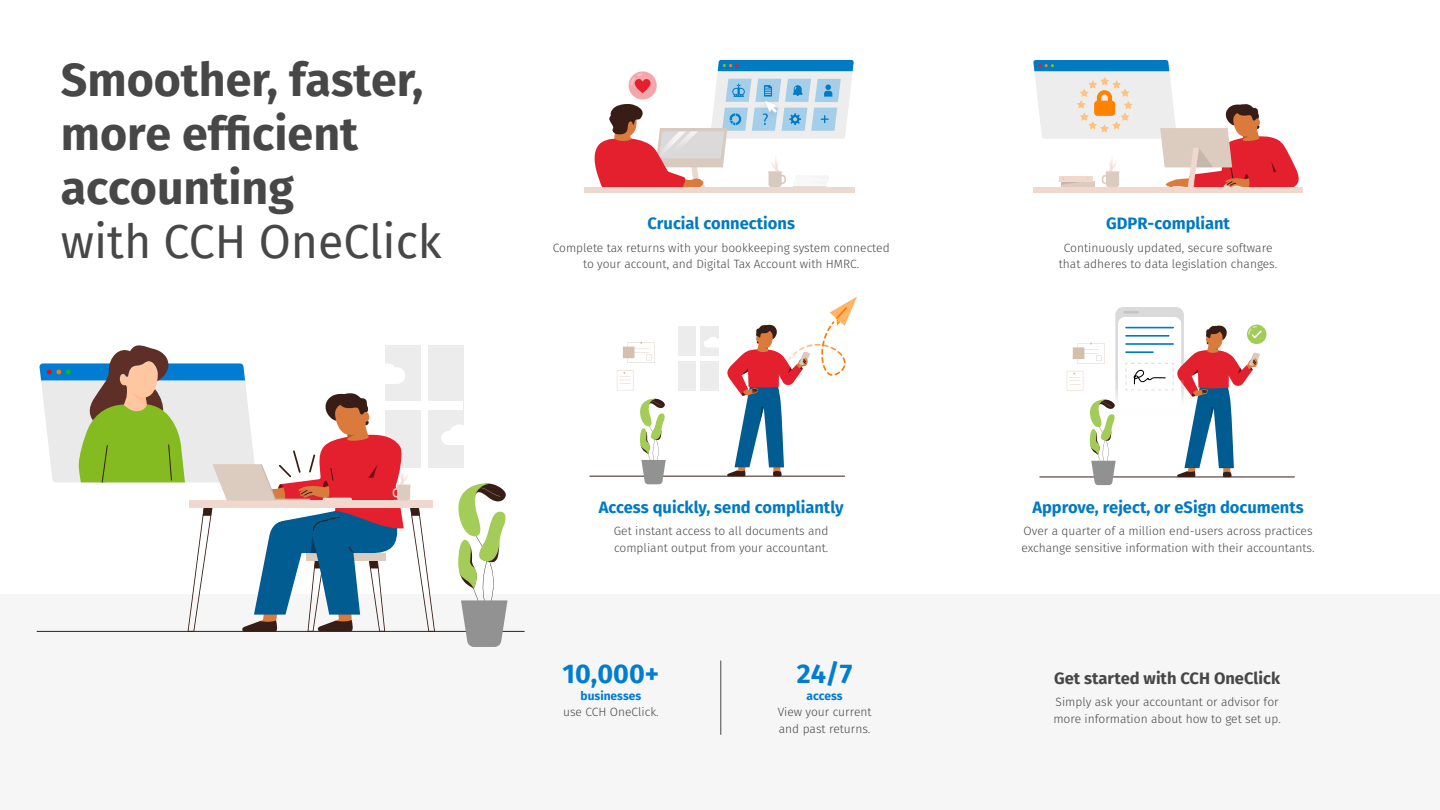
<style>
.page{position:relative;width:1440px;height:810px;background:#fff}
.page>*{position:absolute;margin:0;border:0;box-sizing:border-box;transform-origin:0 0}
.t1{font:700 46.5px/54px "Fira Sans";color:#474747}
.t2{font:46.5px "Fira Sans";color:#474747}
.t3{font:700 27px "Fira Sans";color:#007dd3}
.t4{font:700 16.5px "Fira Sans";color:#007ac3}
.t5{font:700 16.5px "Fira Sans";color:#474747}
.t6{font:300 12px/16.5px "Fira Sans";color:#474747}
.t7{font:700 12px "Fira Sans";color:#007dd3}
</style>
<div class="page">
<div style="left:0;top:594px;width:1440px;height:216px;background:#f6f6f6"></div>
<div style="left:1115px;top:307px;width:69px;height:108px;background:#dadada;border-radius:8px"></div>
<div style="left:1118px;top:317px;width:63px;height:90px;background:#fff;border-radius:7px"></div>
<hr style="left:1123px;top:311px;width:16px;height:3px;background:#000">
<hr style="left:1039px;top:477px;width:256px;height:1px;background:#371d15">
<svg style="left:1115px;top:381px;width:10px;height:34px"></svg>
<div style="left:1247px;top:325px;width:19px;height:19px;background:#a2cb58;border-radius:50%"></div>
<svg style="left:1089px;top:393px;width:27px;height:92px"></svg>
<svg style="left:1073px;top:343px;width:32px;height:21px"></svg>
<svg style="left:1067px;top:371px;width:16px;height:20px"></svg>
<svg style="left:1125px;top:325px;width:138px;height:152px"></svg>
<hr style="left:721px;top:661px;width:1px;height:74px;background:#474747">
<div style="left:1033px;top:187px;width:270px;height:6px;background:#f0d8ce"></div>
<svg style="left:1033px;top:60px;width:266px;height:127px"></svg>
<div style="left:385px;top:345px;width:78px;height:123px;background:#ececec"></div>
<div style="left:385px;top:402px;width:78px;height:8px;background:#fff"></div>
<svg style="left:441px;top:425px;width:22px;height:20px"></svg>
<hr style="left:37px;top:631px;width:488px;height:1px;background:#371d15">
<svg style="left:456px;top:483px;width:52px;height:164px"></svg>
<svg style="left:39px;top:345px;width:396px;height:287px"></svg>
<div style="left:585px;top:187px;width:270px;height:6px;background:#ebd8ce"></div>
<svg style="left:594px;top:60px;width:260px;height:127px"></svg>
<hr style="left:590px;top:476px;width:255px;height:1px;background:#371d15">
<svg style="left:639px;top:398px;width:27px;height:86px"></svg>
<div style="left:678px;top:326px;width:41px;height:65px;background:#ececec"></div>
<hr style="left:678px;top:356px;width:41px;height:4px;background:#fff">
<hr style="left:697px;top:326px;width:3px;height:65px;background:#fff">
<svg style="left:704px;top:337px;width:15px;height:10px"></svg>
<svg style="left:623px;top:342px;width:32px;height:21px"></svg>
<svg style="left:617px;top:370px;width:16px;height:20px"></svg>
<svg style="left:726px;top:297px;width:131px;height:179px"></svg>
<h1 class="t1" style="left:61px;top:53px;width:364px">Smoother, faster, more efficient accounting</h1>
<h1 class="t2" style="left:61px;top:206px;width:383px">with CCH OneClick</h1>
<h3 class="t4" style="left:647px;top:212px;width:149px">Crucial connections</h3>
<p class="t6" style="left:553px;top:239px;width:339px;text-align:center">Complete tax returns with your bookkeeping system connected to your account, and Digital Tax Account with HMRC.</p>
<h3 class="t4" style="left:599px;top:496px;width:247px">Access quickly, send compliantly</h3>
<p class="t6" style="left:614px;top:523px;width:216px">Get instant access to all documents and compliant output from your accountant.</p>
<h2 class="t3" style="left:563px;top:655px;width:98px">10,000+</h2>
<h2 class="t3" style="left:797px;top:655px;width:57px">24/7</h2>
<p class="t7" style="left:807px;top:687px;width:38px">access</p>
<p class="t6" style="left:778px;top:704px;width:95px">View your current and past returns.</p>
<p class="t7" style="left:581px;top:687px;width:62px">businesses</p>
<p class="t6" style="left:563px;top:704px;width:97px">use CCH OneClick.</p>
<h3 class="t4" style="left:1106px;top:212px;width:125px">GDPR-compliant</h3>
<p class="t6" style="left:1059px;top:239px;width:220px;text-align:center">Continuously updated, secure software that adheres to data legislation changes.</p>
<h3 class="t4" style="left:1032px;top:496px;width:273px">Approve, reject, or eSign documents</h3>
<p class="t6" style="left:1022px;top:523px;width:294px">Over a quarter of a million end-users across practices exchange sensitive information with their accountants.</p>
<h3 class="t5" style="left:1054px;top:666px;width:228px">Get started with CCH OneClick</h3>
<p class="t6" style="left:1053px;top:694px;width:229px">Simply ask your accountant or advisor for more information about how to get set up.</p>
</div>
